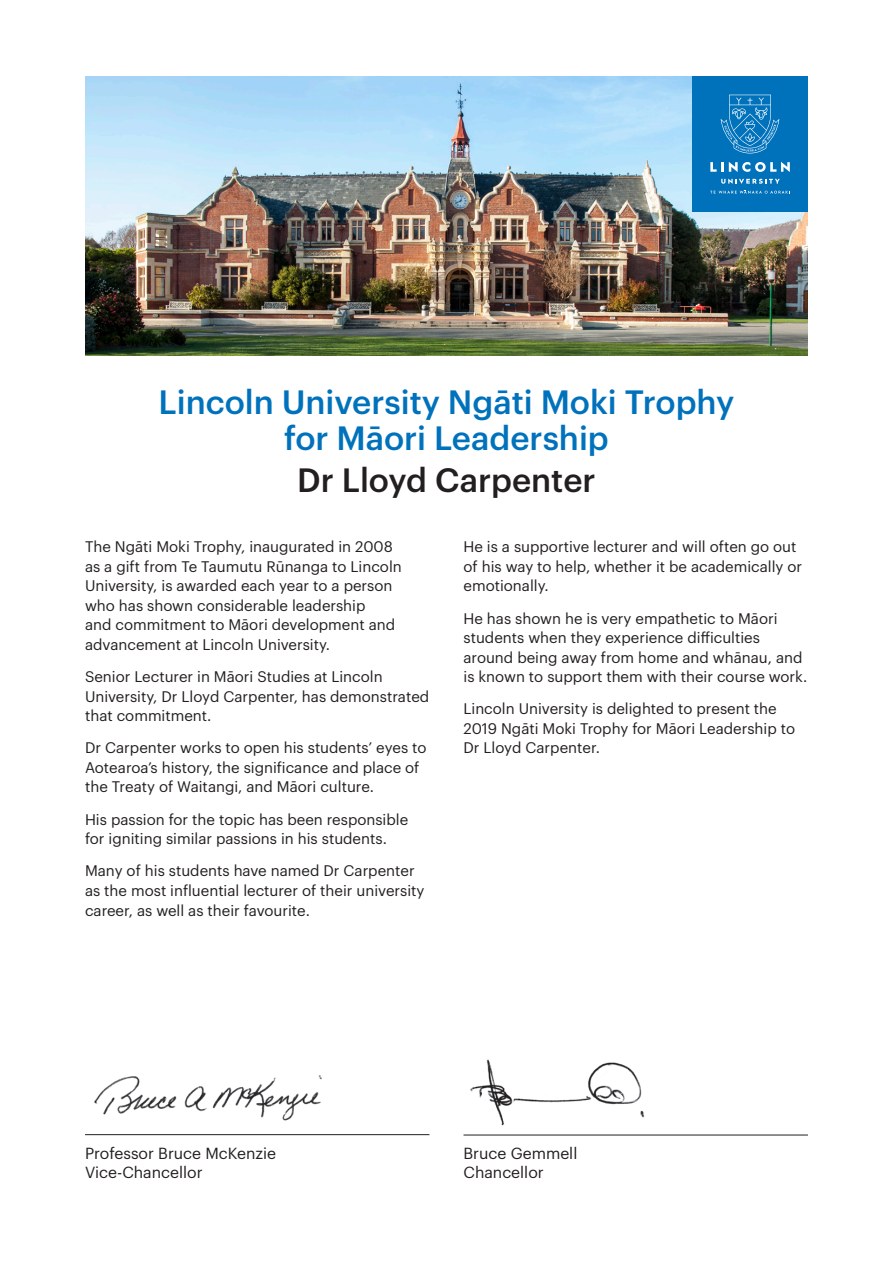
<style>
.page{position:relative;width:893px;height:1263px;background:#fff}
.page>*{position:absolute;margin:0;border:0;box-sizing:border-box;transform-origin:0 0}
.Award{font:500 33px/36px "Graphik";color:#0072bc;text-align:center}
.Name{font:500 33px "Graphik";color:#231f20}
.Body_text_10_13pt{font:15.75px "Graphik";color:#231f20}
.Body_text_10_13pt-2{font:15px/19.5px "Graphik";color:#231f20}
</style>
<div class="page">
<img style="left:85px;top:77px;width:723px;height:278px">
<hr style="left:85px;top:1134px;width:344px;height:1px;background:#231f20">
<hr style="left:463px;top:1135px;width:345px;height:1px;background:#231f20">
<img style="left:470px;top:1059px;width:174px;height:67px">
<img style="left:94px;top:1075px;width:228px;height:46px">
<div style="left:692px;top:77px;width:116px;height:135px;background:#0072bc"></div>
<svg style="left:721px;top:179px;width:59px;height:5px"></svg>
<svg style="left:710px;top:162px;width:80px;height:10px"></svg>
<svg style="left:710px;top:190px;width:80px;height:4px"></svg>
<svg style="left:721px;top:95px;width:58px;height:58px"></svg>
<p class="Award" style="left:159px;top:381px;width:577px">Lincoln University Ngāti Moki Trophy for Māori Leadership</p>
<p class="Name" style="left:297px;top:455px;width:300px">Dr Lloyd Carpenter</p>
<p class="Body_text_10_13pt-2" style="left:85px;top:536px;width:318px">The Ngāti Moki Trophy, inaugurated in 2008 as a gift from Te Taumutu Rūnanga to Lincoln University, is awarded each year to a person who has shown considerable leadership<br>and commitment to Māori development and advancement at Lincoln University.</p>
<p class="Body_text_10_13pt-2" style="left:85px;top:666px;width:346px">Senior Lecturer in Māori Studies at Lincoln<br>University, Dr Lloyd Carpenter, has demonstrated that commitment.</p>
<p class="Body_text_10_13pt-2" style="left:85px;top:737px;width:343px">Dr Carpenter works to open his students’ eyes to<br>Aotearoa’s history, the significance and place of the Treaty of Waitangi, and Māori culture.</p>
<p class="Body_text_10_13pt-2" style="left:85px;top:808px;width:325px">His passion for the topic has been responsible for igniting similar passions in his students.</p>
<p class="Body_text_10_13pt-2" style="left:85px;top:860px;width:341px">Many of his students have named Dr Carpenter as the most influential lecturer of their university career, as well as their favourite.</p>
<p class="Body_text_10_13pt-2" style="left:463px;top:536px;width:340px">He is a supportive lecturer and will often go out of his way to help, whether it be academically or emotionally.</p>
<p class="Body_text_10_13pt-2" style="left:463px;top:607px;width:345px">He has shown he is very empathetic to Māori students when they experience difficulties around being away from home and whānau, and is known to support them with their course work.</p>
<p class="Body_text_10_13pt-2" style="left:463px;top:698px;width:333px">Lincoln University is delighted to present the<br>2019 Ngāti Moki Trophy for Māori Leadership to<br>Dr Lloyd Carpenter.</p>
<p class="Body_text_10_13pt" style="left:85px;top:1141px;width:192px">Professor Bruce McKenzie</p>
<p class="Body_text_10_13pt" style="left:85px;top:1161px;width:119px">Vice-Chancellor</p>
<p class="Body_text_10_13pt" style="left:463px;top:1141px;width:115px">Bruce Gemmell</p>
<p class="Body_text_10_13pt" style="left:463px;top:1161px;width:82px">Chancellor</p>
</div>
